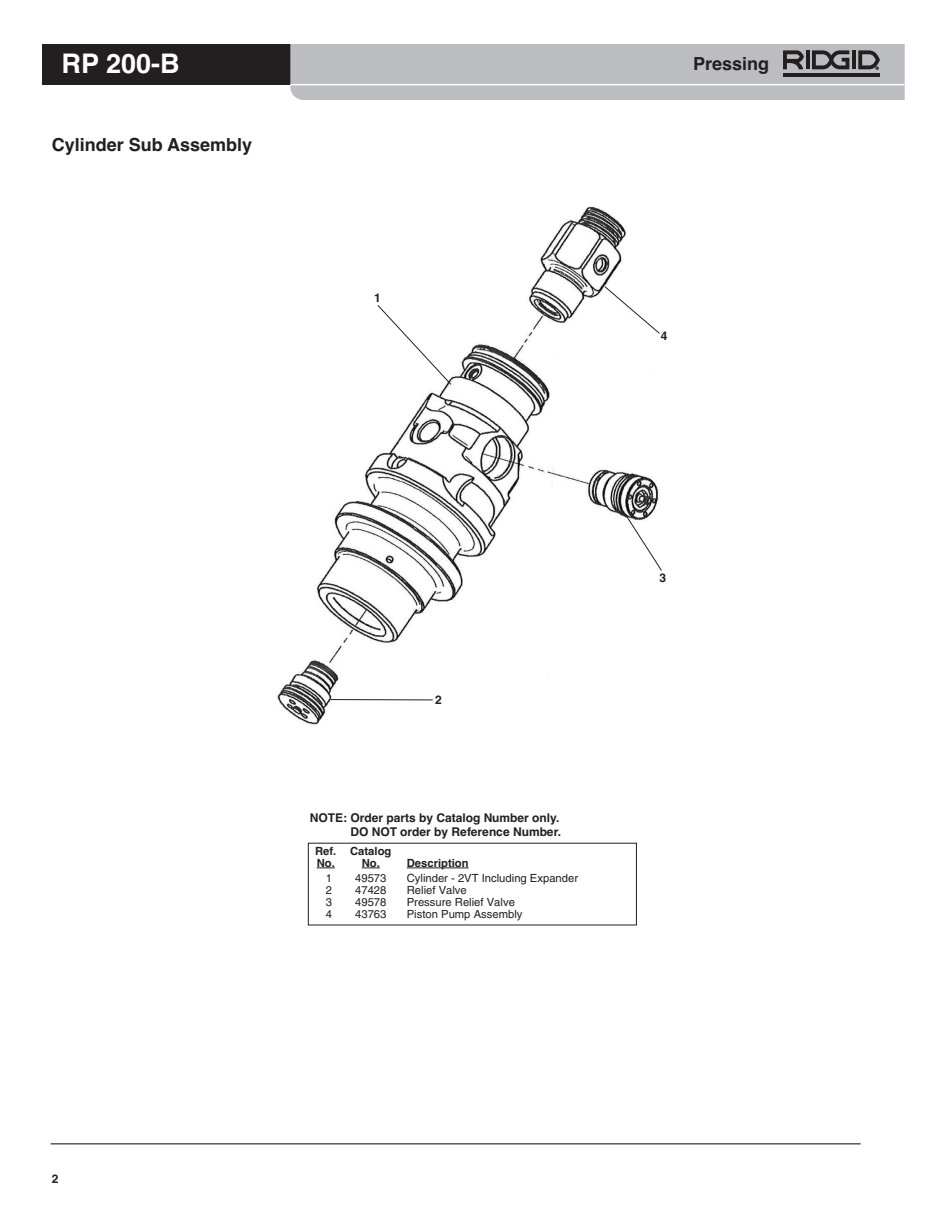
<style>
.page{position:relative;width:945px;height:1215px;background:#fff}
.page>*{position:absolute;margin:0;border:0;box-sizing:border-box;transform-origin:0 0}
.t1{font:700 27px "Helvetica";color:#fff}
.t2{font:700 18px "Helvetica";color:#231f20}
.t3{font:700 12px/13.5px "Helvetica";color:#231f20;text-align:right}
.t4{font:11.25px "Helvetica LT Std";color:#231f20}
.t5{font:700 11.25px/11.6px "Helvetica";color:#231f20}
</style>
<div class="page">
<img style="left:277px;top:206px;width:383px;height:519px">
<hr style="left:51px;top:1143px;width:810px;height:1px;background:#231f20">
<div style="left:42px;top:44px;width:426px;height:41px;background:#231f20"></div>
<svg style="left:290px;top:44px;width:615px;height:56px;background:#b7b8bb"></svg>
<svg style="left:317px;top:868px;width:18px;height:1px"></svg>
<svg style="left:362px;top:868px;width:18px;height:1px"></svg>
<hr style="left:407px;top:868px;width:62px;height:1px;background:#231f20">
<svg style="left:604px;top:286px;width:56px;height:48px"></svg>
<svg style="left:377px;top:304px;width:75px;height:82px"></svg>
<hr style="left:331px;top:699px;width:102px;height:1px;background:#231f20">
<svg style="left:625px;top:515px;width:37px;height:57px"></svg>
<h1 class="t1" style="left:62px;top:48px;width:120px">RP 200-B</h1>
<h2 class="t2" style="left:693px;top:53px;width:78px">Pressing</h2>
<h2 class="t2" style="left:52px;top:135px;width:202px">Cylinder Sub Assembly</h2>
<p class="t3" style="left:374px;top:291px;width:8px">1</p>
<p class="t3" style="left:661px;top:330px;width:8px">4</p>
<p class="t3" style="left:435px;top:693px;width:8px">2</p>
<p class="t3" style="left:310px;top:812px;width:253px">NOTE: Order parts by Catalog Number only.<br>DO NOT order by Reference Number.</p>
<p class="t5" style="left:315px;top:846px;width:78px">Ref. Catalog<br>No. No.</p>
<p class="t5" style="left:407px;top:857px;width:63px">Description</p>
<p class="t4" style="left:326px;top:874px;width:8px">1</p>
<p class="t4" style="left:355px;top:874px;width:33px">49573</p>
<p class="t4" style="left:407px;top:874px;width:173px">Cylinder - 2VT Including Expander</p>
<p class="t4" style="left:326px;top:886px;width:8px">2</p>
<p class="t4" style="left:355px;top:886px;width:33px">47428</p>
<p class="t4" style="left:407px;top:886px;width:62px">Relief Valve</p>
<p class="t4" style="left:326px;top:898px;width:8px">3</p>
<p class="t4" style="left:355px;top:898px;width:33px">49578</p>
<p class="t4" style="left:407px;top:898px;width:110px">Pressure Relief Valve</p>
<p class="t4" style="left:326px;top:910px;width:8px">4</p>
<p class="t4" style="left:355px;top:910px;width:33px">43763</p>
<p class="t4" style="left:407px;top:910px;width:117px">Piston Pump Assembly</p>
<p class="t3" style="left:659px;top:571px;width:8px">3</p>
<p class="t3" style="left:52px;top:1172px;width:8px">2</p>
</div>
